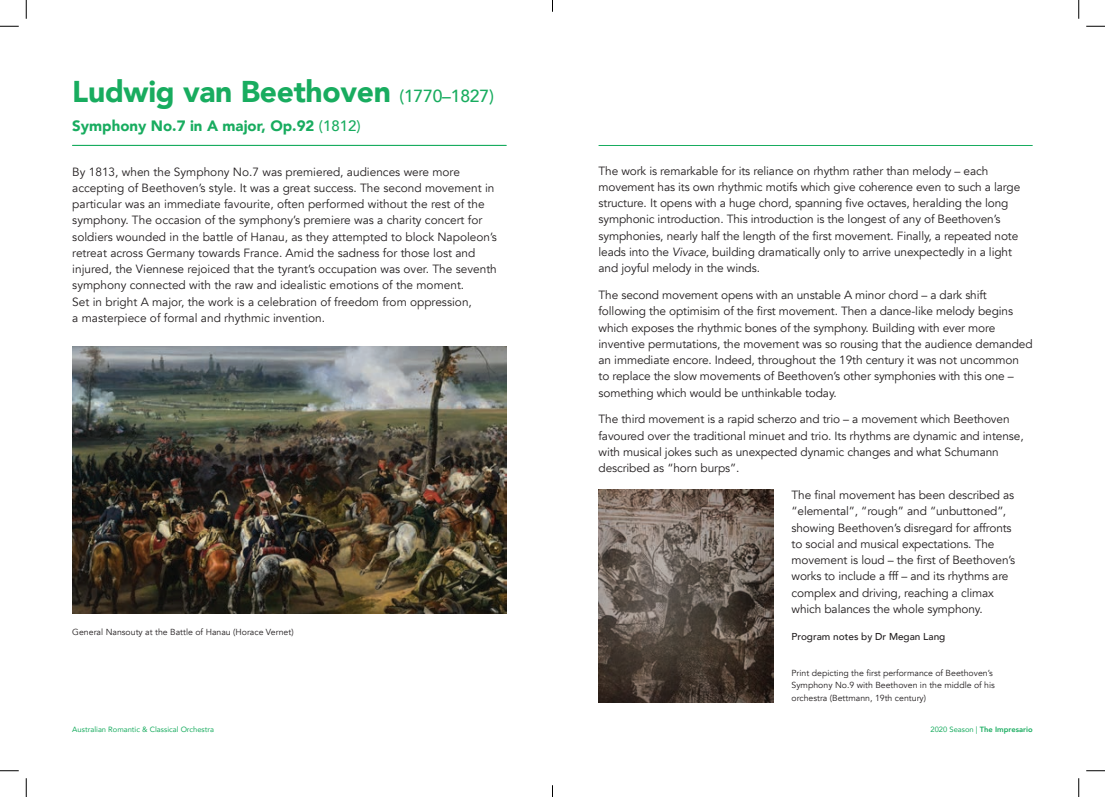
<style>
.page{position:relative;width:1105px;height:797px;background:#fff}
.page>*{position:absolute;margin:0;border:0;box-sizing:border-box;transform-origin:0 0}
.t1{font:900 30px "Avenir";letter-spacing:-.01em;color:#18ac5f}
.t2{font:900 15px "Avenir";color:#18ac5f}
.t3{font:11.88px/16.2px "Avenir";letter-spacing:-.01em;color:#231f20}
.t4{font:500 10px "Avenir";color:#231f20}
.t5{font:8.75px/12.5px "Avenir";color:#231f20}
.t6{font:7.62px "Avenir";color:#18ac5f}
.t7{font:800 7.62px "Avenir";color:#18ac5f}
.s1{font-weight:500;font-size:17.5px}
.s2{font-weight:500}
.s3{font-style:italic}
.s4{font-weight:400}
</style>
<div class="page">
<img style="left:72px;top:346px;width:434px;height:268px">
<img style="left:598px;top:489px;width:176px;height:214px">
<hr style="left:72px;top:145px;width:434px;height:1px;background:#18ac5f">
<hr style="left:598px;top:145px;width:435px;height:1px;background:#18ac5f">
<svg style="left:0;top:25px;width:19px;height:2px"></svg>
<svg style="left:1086px;top:25px;width:19px;height:2px"></svg>
<svg style="left:0;top:770px;width:19px;height:1px"></svg>
<svg style="left:1086px;top:770px;width:19px;height:1px"></svg>
<svg style="left:25px;top:0;width:2px;height:19px"></svg>
<svg style="left:25px;top:778px;width:2px;height:19px"></svg>
<svg style="left:1078px;top:0;width:1px;height:19px"></svg>
<svg style="left:1078px;top:778px;width:1px;height:19px"></svg>
<svg style="left:552px;top:785px;width:1px;height:12px"></svg>
<h1 class="t1" style="left:72px;top:66px;width:423px">Ludwig van Beethoven <span class="s1">(1770–1827)</span></h1>
<p class="t2" style="left:72px;top:113px;width:290px">Symphony No.7 in A major, Op.92 <span class="s2">(1812)</span></p>
<p class="t3" style="left:72px;top:163px;width:426px">By 1813, when the Symphony No.7 was premiered, audiences were more accepting of Beethoven’s style. It was a great success. The second movement in particular was an immediate favourite, often performed without the rest of the symphony. The occasion of the symphony’s premiere was a charity concert for soldiers wounded in the battle of Hanau, as they attempted to block Napoleon’s retreat across Germany towards France. Amid the sadness for those lost and injured, the Viennese rejoiced that the tyrant’s occupation was over. The seventh symphony connected with the raw and idealistic emotions of the moment.<br>Set in bright A major, the work is a celebration of freedom from oppression,<br>a masterpiece of formal and rhythmic invention.</p>
<p class="t5" style="left:72px;top:626px;width:223px">General Nansouty at the Battle of Hanau (Horace Vernet)</p>
<p class="t3" style="left:598px;top:163px;width:423px">The work is remarkable for its reliance on rhythm rather than melody – each movement has its own rhythmic motifs which give coherence even to such a large structure. It opens with a huge chord, spanning five octaves, heralding the long symphonic introduction. This introduction is the longest of any of Beethoven’s symphonies, nearly half the length of the first movement. Finally, a repeated note leads into the <span class="s3">Vivace</span>, building dramatically only to arrive unexpectedly in a light and joyful melody in the winds.</p>
<p class="t3" style="left:598px;top:287px;width:435px">The second movement opens with an unstable A minor chord – a dark shift following the optimisim of the first movement. Then a dance-like melody begins which exposes the rhythmic bones of the symphony. Building with ever more inventive permutations, the movement was so rousing that the audience demanded an immediate encore. Indeed, throughout the 19th century it was not uncommon to replace the slow movements of Beethoven’s other symphonies with this one – something which would be unthinkable today.</p>
<p class="t3" style="left:598px;top:411px;width:427px">The third movement is a rapid scherzo and trio – a movement which Beethoven favoured over the traditional minuet and trio. Its rhythms are dynamic and intense, with musical jokes such as unexpected dynamic changes and what Schumann described as “horn burps”.</p>
<p class="t3" style="left:791px;top:487px;width:225px">The final movement has been described as “elemental”, “rough” and “unbuttoned”, showing Beethoven’s disregard for affronts to social and musical expectations. The movement is loud – the first of Beethoven’s works to include a fff – and its rhythms are complex and driving, reaching a climax which balances the whole symphony.</p>
<p class="t4" style="left:791px;top:627px;width:155px">Program notes by Dr Megan Lang</p>
<p class="t5" style="left:791px;top:666px;width:205px">Print depicting the first performance of Beethoven’s<br>Symphony No.9 with Beethoven in the middle of his orchestra (Bettmann, 19th century)</p>
<p class="t6" style="left:72px;top:723px;width:143px">Australian Romantic &amp; Classical Orchestra</p>
<p class="t7" style="left:930px;top:723px;width:104px"><span class="s4">2020 Season |</span> The Impresario</p>
</div>
